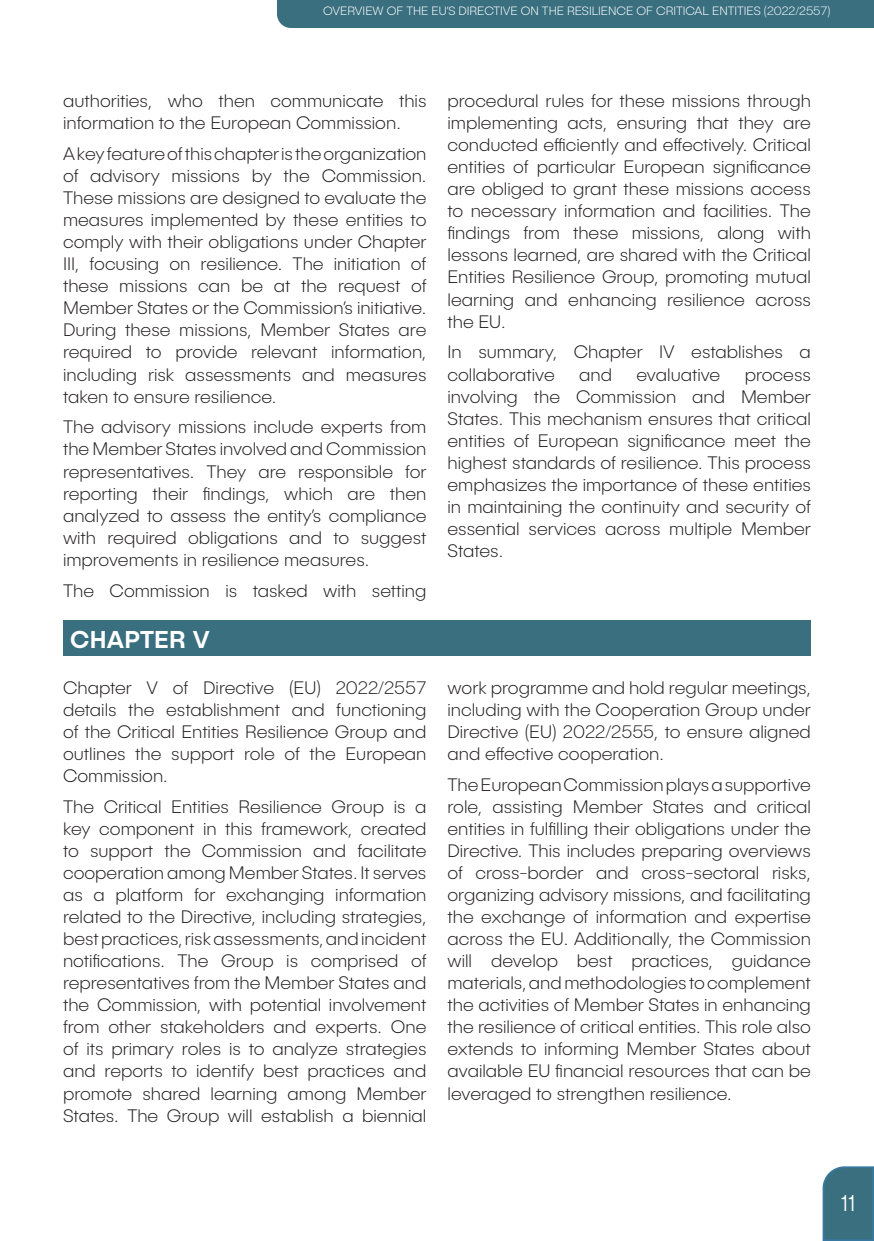
<style>
.page{position:relative;width:874px;height:1241px;background:#fff}
.page>*{position:absolute;margin:0;border:0;box-sizing:border-box;transform-origin:0 0}
.t1{font:500 24.5px "Publica Sans";letter-spacing:.01em;color:#fff}
.t2{font:300 23.1px "Publica Sans";color:#fff;scale:.83 1}
.t3{font:200 18.38px/22.1px "Publica Sans";color:#231f20;text-align:justify}
.t4{font:200 12.25px "Publica Sans";color:#fff}
</style>
<div class="page">
<div style="left:63px;top:620px;width:747px;height:35px;background:#3a6f7f"></div>
<div style="left:277px;top:0;width:596px;height:28px;background:#3a6f7f"></div>
<svg style="left:822px;top:1166px;width:51px;height:74px"></svg>
<p class="t4" style="left:323px;top:4px;width:508px">OVERVIEW OF THE EU’S DIRECTIVE ON THE RESILIENCE OF CRITICAL ENTITIES (2022/2557)</p>
<p class="t3" style="left:63px;top:89px;width:365px">authorities, who then communicate this information to the European Commission.</p>
<p class="t3" style="left:63px;top:142px;width:365px">A key feature of this chapter is the organization of advisory missions by the Commission.<br>These missions are designed to evaluate the measures implemented by these entities to comply with their obligations under Chapter III, focusing on resilience. The initiation of these missions can be at the request of Member States or the Commission’s initiative.<br>During these missions, Member States are required to provide relevant information, including risk assessments and measures taken to ensure resilience.</p>
<p class="t3" style="left:63px;top:415px;width:365px">The advisory missions include experts from the Member States involved and Commission representatives. They are responsible for reporting their findings, which are then analyzed to assess the entity’s compliance with required obligations and to suggest improvements in resilience measures.</p>
<p class="t3" style="left:63px;top:578px;width:364px">The Commission is tasked with setting</p>
<p class="t1" style="left:70px;top:623px;width:141px">CHAPTER V</p>
<p class="t3" style="left:63px;top:675px;width:365px">Chapter V of Directive (EU) 2022/2557 details the establishment and functioning of the Critical Entities Resilience Group and outlines the support role of the European Commission.</p>
<p class="t3" style="left:63px;top:794px;width:365px">The Critical Entities Resilience Group is a key component in this framework, created to support the Commission and facilitate cooperation among Member States. It serves as a platform for exchanging information related to the Directive, including strategies, best practices, risk assessments, and incident notifications. The Group is comprised of representatives from the Member States and the Commission, with potential involvement from other stakeholders and experts. One of its primary roles is to analyze strategies and reports to identify best practices and promote shared learning among Member States. The Group will establish a biennial</p>
<p class="t3" style="left:447px;top:89px;width:365px">procedural rules for these missions through implementing acts, ensuring that they are conducted efficiently and effectively. Critical entities of particular European significance are obliged to grant these missions access to necessary information and facilities. The findings from these missions, along with lessons learned, are shared with the Critical Entities Resilience Group, promoting mutual learning and enhancing resilience across the EU.</p>
<p class="t3" style="left:447px;top:340px;width:365px">In summary, Chapter IV establishes a collaborative</p>
<p class="t3" style="left:579px;top:363px;width:34px">and</p>
<p class="t3" style="left:636px;top:363px;width:85px">evaluative</p>
<p class="t3" style="left:447px;top:363px;width:365px;text-indent:297px">process involving the Commission and Member States. This mechanism ensures that critical entities of European significance meet the highest standards of resilience. This process emphasizes the importance of these entities in maintaining the continuity and security of essential services across multiple Member States.</p>
<p class="t3" style="left:447px;top:675px;width:365px">work programme and hold regular meetings, including with the Cooperation Group under Directive (EU) 2022/2555, to ensure aligned and effective cooperation.</p>
<p class="t3" style="left:447px;top:772px;width:365px">The European Commission plays a supportive role, assisting Member States and critical entities in fulfilling their obligations under the Directive. This includes preparing overviews of cross-border and cross-sectoral risks, organizing advisory missions, and facilitating the exchange of information and expertise across the EU. Additionally, the Commission will develop best practices, guidance materials, and methodologies to complement the activities of Member States in enhancing the resilience of critical entities. This role also extends to informing Member States about available EU financial resources that can be leveraged to strengthen resilience.</p>
<p class="t2" style="left:840px;top:1188px;width:19px">11</p>
</div>
